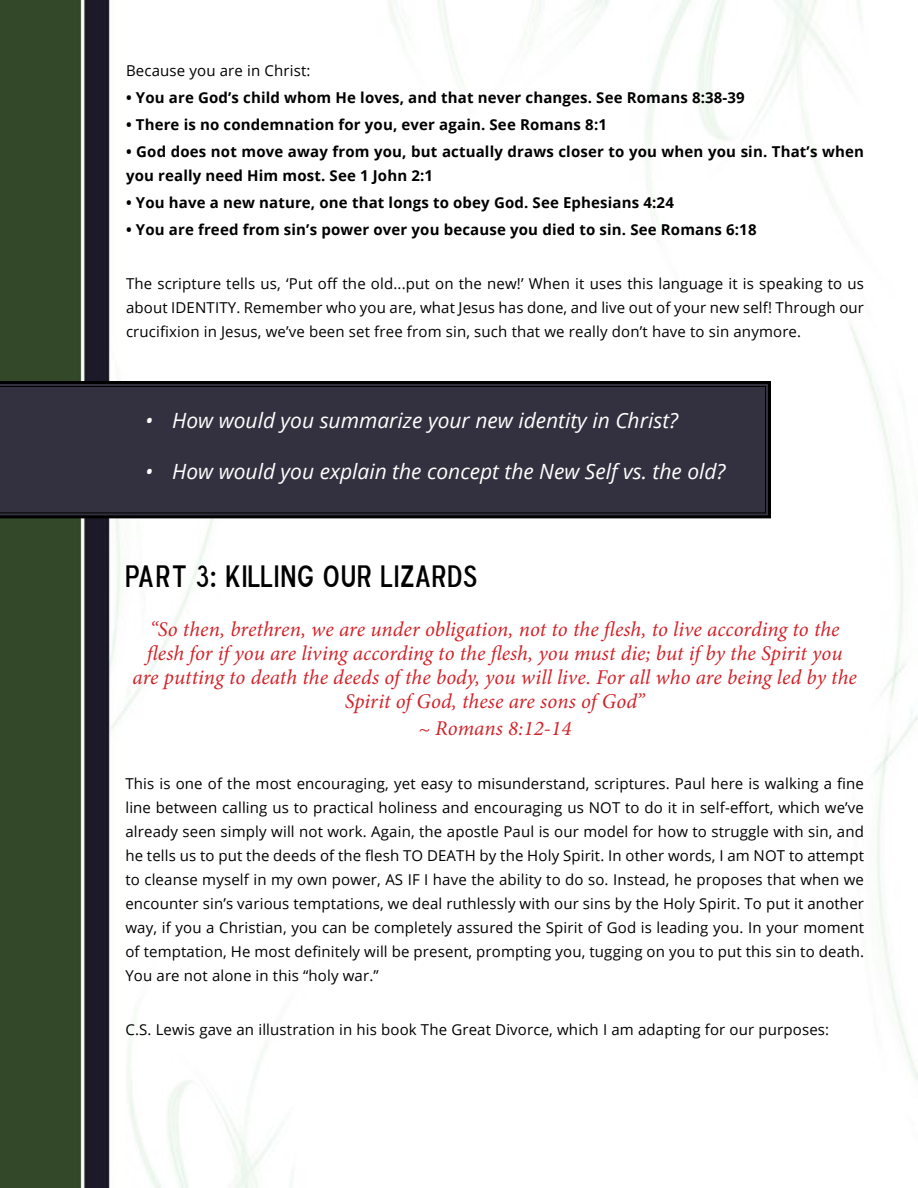
<style>
.page{position:relative;width:918px;height:1188px;background:#fff}
.page>*{position:absolute;margin:0;border:0;box-sizing:border-box;transform-origin:0 0}
.t1{font:30.75px "Blue Highway D Type";letter-spacing:.05em;color:#000}
.t2{font:italic 21px/24px "Minion Pro";color:#d2232a;text-align:center}
.t3{font:italic 21px "Open Sans";color:#fff}
.t4{font:15px/24px "Open Sans";letter-spacing:.01em;color:#000;text-align:justify}
.t5{font:700 15px/24px "Open Sans";letter-spacing:.01em;color:#000}
</style>
<div class="page">
<img style="left:0;top:0;width:918px;height:1188px">
<svg style="left:0;top:380px;width:772px;height:140px"></svg>
<div style="left:0;top:386px;width:766px;height:127px;background:#33313f"></div>
<p class="t4" style="left:126px;top:58px;width:186px">Because you are in Christ:</p>
<p class="t5" style="left:126px;top:85px;width:620px">• You are God’s child whom He loves, and that never changes. See Romans 8:38-39</p>
<p class="t5" style="left:126px;top:112px;width:483px">• There is no condemnation for you, ever again. See Romans 8:1</p>
<p class="t5" style="left:126px;top:139px;width:739px">• God does not move away from you, but actually draws closer to you when you sin. That’s when you really need Him most. See 1 John 2:1</p>
<p class="t5" style="left:126px;top:190px;width:549px">• You have a new nature, one that longs to obey God. See Ephesians 4:24</p>
<p class="t5" style="left:126px;top:217px;width:632px">• You are freed from sin’s power over you because you died to sin. See Romans 6:18</p>
<p class="t4" style="left:126px;top:271px;width:740px">The scripture tells us, ‘Put off the old...put on the new!’ When it uses this language it is speaking to us about IDENTITY. Remember who you are, what Jesus has done, and live out of your new self! Through our crucifixion in Jesus, we’ve been set free from sin, such that we really don’t have to sin anymore.</p>
<h2 class="t3" style="left:145px;top:406px;width:534px">• How would you summarize your new identity in Christ?</h2>
<h2 class="t3" style="left:145px;top:457px;width:582px">• How would you explain the concept the New Self vs. the old?</h2>
<h1 class="t1" style="left:126px;top:557px;width:353px">Part 3: KILLING OUR LIZARDS</h1>
<p class="t2" style="left:133px;top:617px;width:726px">“So then, brethren, we are under obligation, not to the flesh, to live according to the flesh for if you are living according to the flesh, you must die; but if by the Spirit you are putting to death the deeds of the body, you will live. For all who are being led by the Spirit of God, these are sons of God”</p>
<h2 class="t2" style="left:418px;top:716px;width:155px">~ Romans 8:12-14</h2>
<p class="t4" style="left:125px;top:771px;width:740px">This is one of the most encouraging, yet easy to misunderstand, scriptures. Paul here is walking a fine line between calling us to practical holiness and encouraging us NOT to do it in self-effort, which we’ve already seen simply will not work. Again, the apostle Paul is our model for how to struggle with sin, and he tells us to put the deeds of the flesh TO DEATH by the Holy Spirit. In other words, I am NOT to attempt to cleanse myself in my own power, AS IF I have the ability to do so. Instead, he proposes that when we encounter sin’s various temptations, we deal ruthlessly with our sins by the Holy Spirit. To put it another way, if you a Christian, you can be completely assured the Spirit of God is leading you. In your moment of temptation, He most definitely will be present, prompting you, tugging on you to put this sin to death.<br>You are not alone in this “holy war.”</p>
<p class="t4" style="left:125px;top:1017px;width:705px">C.S. Lewis gave an illustration in his book The Great Divorce, which I am adapting for our purposes:</p>
</div>
